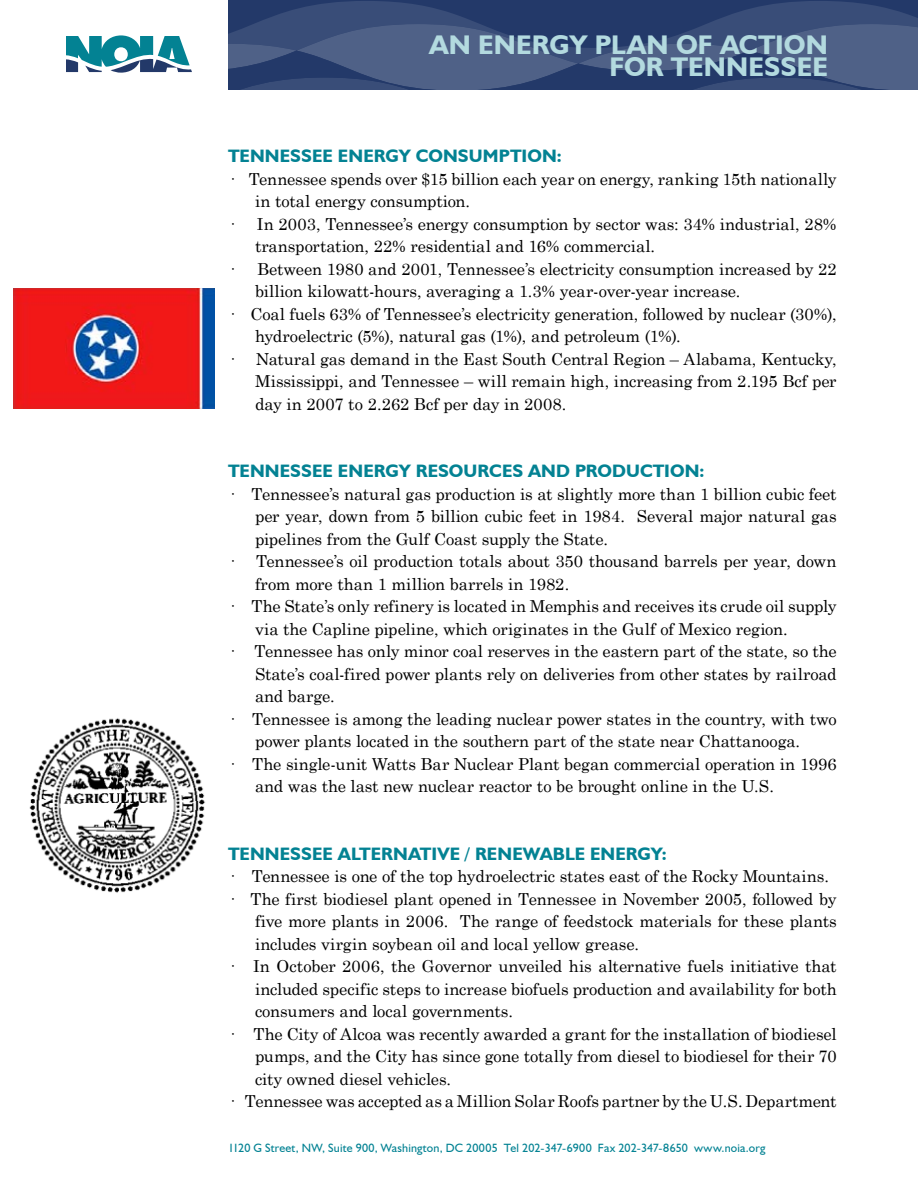
<style>
.page{position:relative;width:918px;height:1188px;background:#fff}
.page>*{position:absolute;margin:0;border:0;box-sizing:border-box;transform-origin:0 0}
.t1{font:700 27px/22.5px "Humanist 521 BT";letter-spacing:.005em;color:#b3dadf}
.t2{font:700 18px "Humanist 521 BT";letter-spacing:.005em;color:#038293}
.t3{font:16.5px "Century Schoolbook";letter-spacing:-.005em;color:#000}
.t4{font:12px "Humanist 521 BT";letter-spacing:.015em;color:#038293}
</style>
<div class="page">
<svg style="left:228px;top:1px;width:690px;height:89px;background:#394d78"></svg>
<svg style="left:67px;top:35px;width:125px;height:38px"></svg>
<img style="left:14px;top:288px;width:200px;height:120px">
<img style="left:29px;top:718px;width:176px;height:175px">
<h1 class="t1" style="left:429px;top:33px;width:311px">AN ENERGY PLAN OF ACT</h1>
<h1 class="t1" style="left:610px;top:33px;width:220px;text-indent:166px">ION<br>FOR TENNESSEE</h1>
<p class="t2" style="left:228px;top:145px;width:335px">TENNESSEE ENERGY CONSUMPTION:</p>
<p class="t3" style="left:228px;top:165px;width:610px">· Tennessee spends over $15 billion each year on energy, ranking 15th nationally</p>
<p class="t3" style="left:255px;top:187px;width:217px">in total energy consumption.</p>
<p class="t3" style="left:228px;top:210px;width:610px">· In 2003, Tennessee’s energy consumption by sector was: 34% industrial, 28%</p>
<p class="t3" style="left:255px;top:232px;width:402px">transportation, 22% residential and 16% commercial.</p>
<p class="t3" style="left:228px;top:255px;width:610px">· Between 1980 and 2001, Tennessee’s electricity consumption increased by 22</p>
<p class="t3" style="left:255px;top:277px;width:487px">billion kilowatt-hours, averaging a 1.3% year-over-year increase.</p>
<p class="t3" style="left:228px;top:300px;width:610px">· Coal fuels 63% of Tennessee’s electricity generation, followed by nuclear (30%),</p>
<p class="t3" style="left:255px;top:322px;width:427px">hydroelectric (5%), natural gas (1%), and petroleum (1%).</p>
<p class="t3" style="left:228px;top:345px;width:610px">· Natural gas demand in the East South Central Region – Alabama, Kentucky,</p>
<p class="t3" style="left:255px;top:367px;width:583px">Mississippi, and Tennessee – will remain high, increasing from 2.195 Bcf per</p>
<p class="t3" style="left:255px;top:390px;width:313px">day in 2007 to 2.262 Bcf per day in 2008.</p>
<p class="t2" style="left:228px;top:460px;width:478px">TENNESSEE ENERGY RESOURCES AND PRODUCTION:</p>
<p class="t3" style="left:228px;top:480px;width:610px">· Tennessee’s natural gas production is at slightly more than 1 billion cubic feet</p>
<p class="t3" style="left:255px;top:502px;width:583px">per year, down from 5 billion cubic feet in 1984. Several major natural gas</p>
<p class="t3" style="left:255px;top:525px;width:355px">pipelines from the Gulf Coast supply the State.</p>
<p class="t3" style="left:228px;top:547px;width:610px">· Tennessee’s oil production totals about 350 thousand barrels per year, down</p>
<p class="t3" style="left:255px;top:570px;width:316px">from more than 1 million barrels in 1982.</p>
<p class="t3" style="left:228px;top:592px;width:610px">· The State’s only refinery is located in Memphis and receives its crude oil supply</p>
<p class="t3" style="left:255px;top:615px;width:534px">via the Capline pipeline, which originates in the Gulf of Mexico region.</p>
<p class="t3" style="left:228px;top:637px;width:610px">· Tennessee has only minor coal reserves in the eastern part of the state, so the</p>
<p class="t3" style="left:255px;top:660px;width:583px">State’s coal-fired power plants rely on deliveries from other states by railroad</p>
<p class="t3" style="left:255px;top:682px;width:81px">and barge.</p>
<p class="t3" style="left:228px;top:705px;width:610px">· Tennessee is among the leading nuclear power states in the country, with two</p>
<p class="t3" style="left:255px;top:727px;width:547px">power plants located in the southern part of the state near Chattanooga.</p>
<p class="t3" style="left:228px;top:750px;width:610px">· The single-unit Watts Bar Nuclear Plant began commercial operation in 1996</p>
<p class="t3" style="left:255px;top:772px;width:521px">and was the last new nuclear reactor to be brought online in the U.S.</p>
<p class="t2" style="left:228px;top:842px;width:440px">TENNESSEE ALTE RNATIVE / RE NEWABLE ENERGY:</p>
<p class="t3" style="left:228px;top:862px;width:602px">· Tennessee is one of the top hydroelectric states east of the Rocky Mountains.</p>
<p class="t3" style="left:228px;top:885px;width:610px">· The first biodiesel plant opened in Tennessee in November 2005, followed by</p>
<p class="t3" style="left:255px;top:907px;width:583px">five more plants in 2006. The range of feedstock materials for these plants</p>
<p class="t3" style="left:255px;top:930px;width:385px">includes virgin soybean oil and local yellow grease.</p>
<p class="t3" style="left:228px;top:952px;width:610px">· In October 2006, the Governor unveiled his alternative fuels initiative that</p>
<p class="t3" style="left:255px;top:975px;width:583px">included specific steps to increase biofuels production and availability for both</p>
<p class="t3" style="left:255px;top:997px;width:259px">consumers and local governments.</p>
<p class="t3" style="left:228px;top:1020px;width:610px">· The City of Alcoa was recently awarded a grant for the installation of biodiesel</p>
<p class="t3" style="left:255px;top:1042px;width:583px">pumps, and the City has since gone totally from diesel to biodiesel for their 70</p>
<p class="t3" style="left:255px;top:1065px;width:198px">city owned diesel vehicles.</p>
<p class="t3" style="left:228px;top:1087px;width:610px">· Tennessee was accepted as a Million Solar Roofs partner by the U.S. Department</p>
<p class="t4" style="left:228px;top:1140px;width:539px">1120 G Street, NW, Suite 900, Washington, DC 20005 Tel 202-347-6900 Fax 202-347-8650 www.noia.org</p>
</div>
